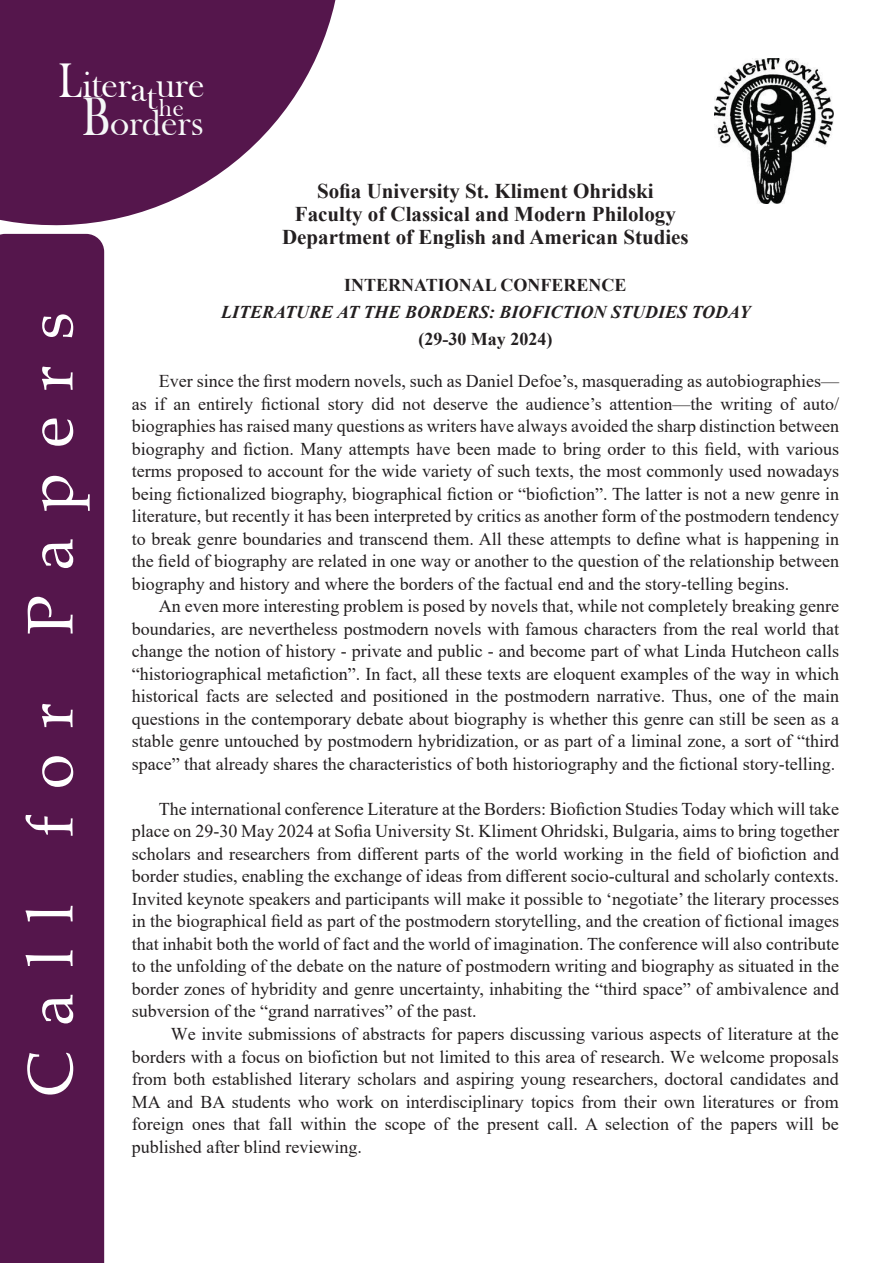
<style>
.page{position:relative;width:893px;height:1263px;background:#fff}
.page>*{position:absolute;margin:0;border:0;box-sizing:border-box;transform-origin:0 0}
.t1{font:64.5px "Book Antiqua";letter-spacing:.4em;color:#fff}
.t2{font:36.9px "Bask Old Face";color:#fff}
.t3{font:36.9px "Bask Old Face";color:#f5f7f7}
.t4{font:24.9px "Bask Old Face";color:#fff}
.t5{font:700 21px "Times New Roman";color:#231f20}
.t6{font:18px/22.5px "Times New Roman";color:#231f20;text-align:justify}
.t7{font:italic 700 18px "Times New Roman";color:#231f20}
.t8{font:700 18px "Times New Roman";color:#231f20}
.s1{font-size:49.95px}
.s2{font-size:55.8px}
</style>
<div class="page">
<div style="left:0;top:234px;width:104px;height:1029px;background:#55164c"></div>
<svg style="left:0;top:0;width:336px;height:226px;fill:#55164c"></svg>
<img style="left:714px;top:58px;width:119px;height:146px">
<p class="t2" style="left:59px;top:64px;width:147px"><span class="s1">L</span>iterature</p>
<p class="t3" style="left:82px;top:103px;width:123px"><span class="s2">B</span>orders</p>
<p class="t4" style="left:159px;top:94px;width:27px">he</p>
<p class="t1" style="left:6px;top:1097px;width:786px;rotate:-90deg">Call for Papers</p>
<p class="t5" style="left:317px;top:176px;width:338px">Sofia University St. Kliment Ohridski</p>
<p class="t5" style="left:295px;top:199px;width:382px">Faculty of Classical and Modern Philology</p>
<p class="t5" style="left:282px;top:222px;width:408px">Department of English and American Studies</p>
<p class="t8" style="left:344px;top:272px;width:284px">INTERNATIONAL CONFERENCE</p>
<p class="t7" style="left:221px;top:299px;width:531px">LITERATURE AT THE BORDERS: BIOFICTION STUDIES TODAY</p>
<p class="t8" style="left:418px;top:326px;width:135px">(29-30 May 2024)</p>
<p class="t6" style="left:132px;top:369px;width:709px;text-indent:27px">Ever since the first modern novels, such as Daniel Defoe’s, masquerading as autobiographies— as if an entirely fictional story did not deserve the audience’s attention—the writing of auto/ biographies has raised many questions as writers have always avoided the sharp distinction between biography and fiction. Many attempts have been made to bring order to this field, with various terms proposed to account for the wide variety of such texts, the most commonly used nowadays being fictionalized biography, biographical fiction or “biofiction”. The latter is not a new genre in literature, but recently it has been interpreted by critics as another form of the postmodern tendency to break genre boundaries and transcend them. All these attempts to define what is happening in the field of biography are related in one way or another to the question of the relationship between biography and history and where the borders of the factual end and the story-telling begins.</p>
<p class="t6" style="left:132px;top:594px;width:709px;text-indent:27px">An even more interesting problem is posed by novels that, while not completely breaking genre boundaries, are nevertheless postmodern novels with famous characters from the real world that change the notion of history - private and public - and become part of what Linda Hutcheon calls “historiographical metafiction”. In fact, all these texts are eloquent examples of the way in which historical facts are selected and positioned in the postmodern narrative. Thus, one of the main questions in the contemporary debate about biography is whether this genre can still be seen as a stable genre untouched by postmodern hybridization, or as part of a liminal zone, a sort of “third space” that already shares the characteristics of both historiography and the fictional story-telling.</p>
<p class="t6" style="left:132px;top:797px;width:709px;text-indent:27px">The international conference Literature at the Borders: Biofiction Studies Today which will take place on 29-30 May 2024 at Sofia University St. Kliment Ohridski, Bulgaria, aims to bring together scholars and researchers from different parts of the world working in the field of biofiction and border studies, enabling the exchange of ideas from different socio-cultural and scholarly contexts.<br>Invited keynote speakers and participants will make it possible to ‘negotiate’ the literary processes in the biographical field as part of the postmodern storytelling, and the creation of fictional images that inhabit both the world of fact and the world of imagination. The conference will also contribute to the unfolding of the debate on the nature of postmodern writing and biography as situated in the border zones of hybridity and genre uncertainty, inhabiting the “third space” of ambivalence and subversion of the “grand narratives” of the past.</p>
<p class="t6" style="left:132px;top:1022px;width:708px;text-indent:39px">We invite submissions of abstracts for papers discussing various aspects of literature at the borders with a focus on biofiction but not limited to this area of research. We welcome proposals from both established literary scholars and aspiring young researchers, doctoral candidates and MA and BA students who work on interdisciplinary topics from their own literatures or from foreign ones that fall within the scope of the present call. A selection of the papers will be published after blind reviewing.</p>
</div>
